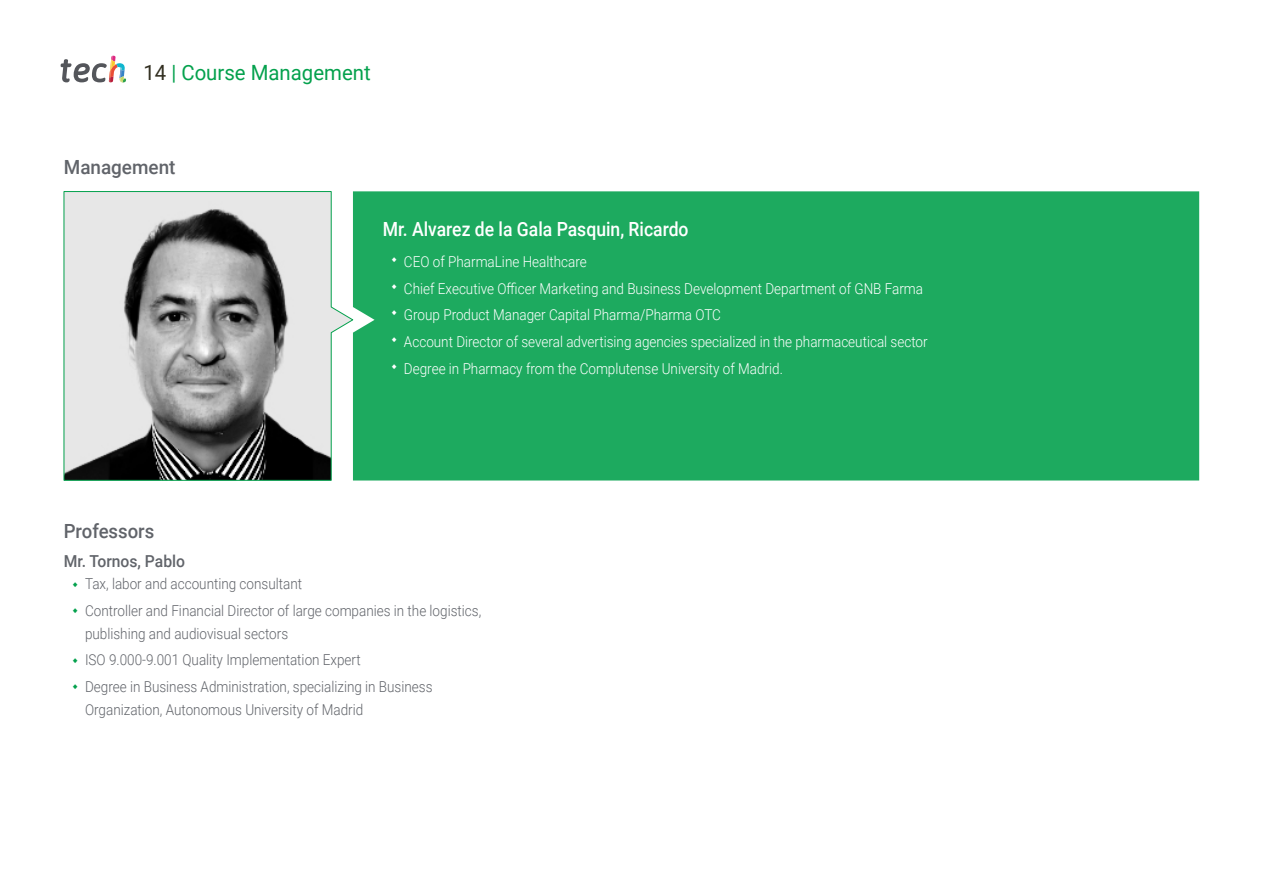
<style>
.page{position:relative;width:1263px;height:893px;background:#fff}
.page>*{position:absolute;margin:0;border:0;box-sizing:border-box;transform-origin:0 0}
.t1{font:21px "Roboto";color:#04a14d}
.t2{font:500 19.5px "Roboto";color:#fff;scale:.9 1}
.t3{font:500 19.5px "Roboto";color:#61646a;scale:.95 1}
.t4{font:500 19.5px "Roboto";color:#61646a}
.t5{font:500 16.5px "Roboto";color:#61646a;scale:.95 1}
.t6{font:300 15px/26.7px "Roboto";color:#fff;scale:.9 1}
.t7{font:300 15px/26.7px "Roboto";color:#61646a;scale:.9 1}
.s1{color:#312e20}
</style>
<div class="page">
<svg style="left:61px;top:56px;width:65px;height:27px"></svg>
<div style="left:353px;top:191px;width:846px;height:289px;background:#1daa5f"></div>
<svg style="left:64px;top:191px;width:289px;height:290px;background:#abacab"></svg>
<svg style="left:392px;top:257px;width:5px;height:5px"></svg>
<svg style="left:392px;top:284px;width:5px;height:5px"></svg>
<svg style="left:392px;top:310px;width:5px;height:5px"></svg>
<svg style="left:392px;top:337px;width:5px;height:5px"></svg>
<svg style="left:392px;top:364px;width:5px;height:5px"></svg>
<h1 class="t1" style="left:144px;top:57px;width:229px"><span class="s1">14</span> | Course Management</h1>
<h2 class="t4" style="left:64px;top:154px;width:113px">Management</h2>
<h2 class="t2" style="left:383px;top:215px;width:341px">Mr. Alvarez de la Gala Pasquin, Ricardo</h2>
<p class="t6" style="left:404px;top:247px;width:583px">CEO of PharmaLine Healthcare<br>Chief Executive Officer Marketing and Business Development Department of GNB Farma Group Product Manager Capital Pharma/Pharma OTC<br>Account Director of several advertising agencies specialized in the pharmaceutical sector Degree in Pharmacy from the Complutense University of Madrid.</p>
<h2 class="t3" style="left:64px;top:517px;width:97px">Professors</h2>
<p class="t5" style="left:64px;top:550px;width:129px">Mr. Tornos, Pablo</p>
<p class="t7" style="left:85px;top:570px;width:442px">Tax, labor and accounting consultant<br>Controller and Financial Director of large companies in the logistics,</p>
<p class="t7" style="left:85px;top:619px;width:388px">publishing and audiovisual sectors<br>ISO 9.000-9.001 Quality Implementation Expert<br>Degree in Business Administration, specializing in Business</p>
<p class="t7" style="left:85px;top:695px;width:311px">Organization, Autonomous University of Madrid</p>
</div>
